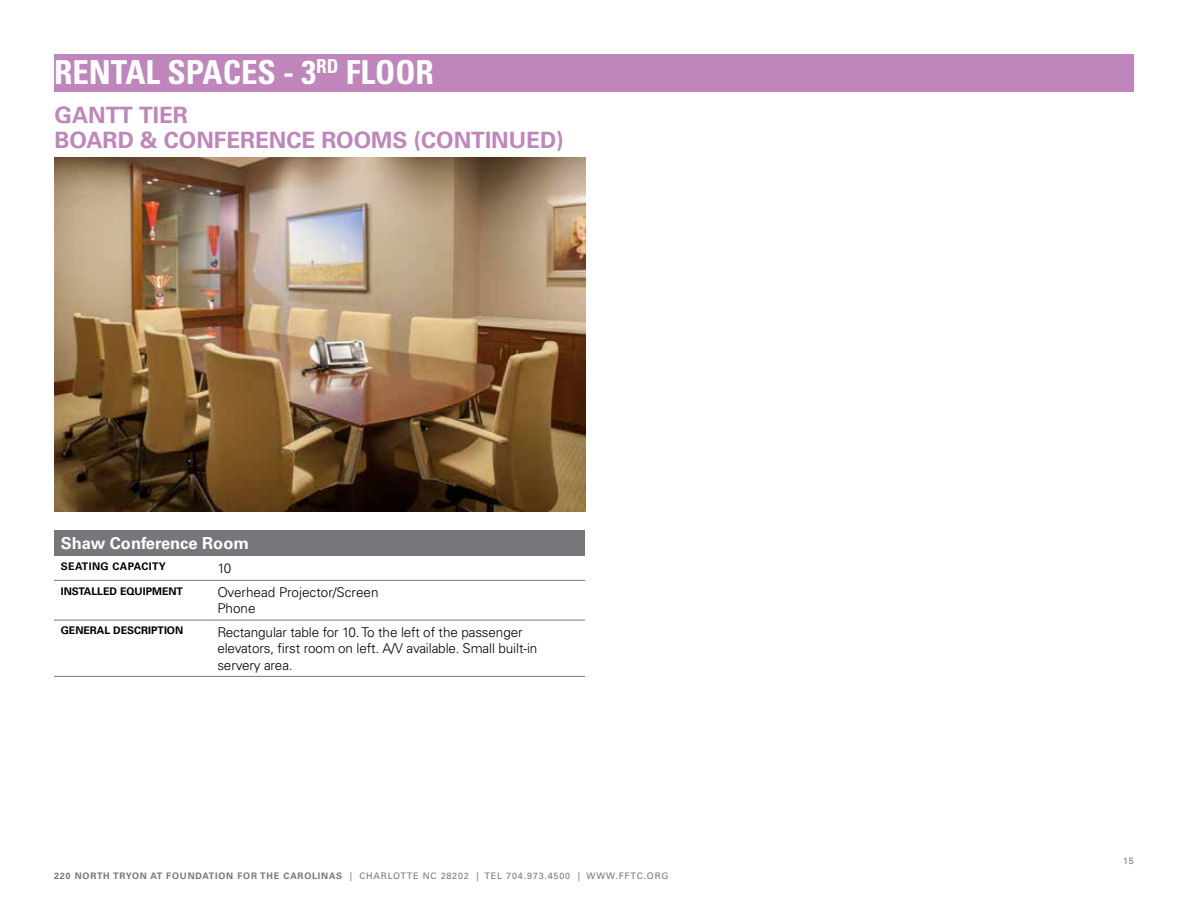
<style>
.page{position:relative;width:1188px;height:918px;background:#fff}
.page>*{position:absolute;margin:0;border:0;box-sizing:border-box;transform-origin:0 0}
.t1{font:700 condensed 33px "Univers LT Pro";color:#fff}
.t2{font:700 22.5px/25.5px "Univers LT Pro 65";color:#be86ba}
.t3{font:700 16.5px "Univers LT Pro 65";color:#fff}
.t4{font:300 13.5px/16.5px "Univers LT Pro 45";letter-spacing:-.01em;color:#000}
.t5{font:700 10.5px "Univers LT Pro 65";color:#000}
.t6{font:700 10.5px "Univers LT Pro 65";letter-spacing:.04em;color:#000}
.t7{font:9px "Univers LT Pro 55 Roman";letter-spacing:.09em;color:#76777a}
.s1{font-family:"Univers LT Pro 65";font-weight:700}
</style>
<div class="page">
<div style="left:54px;top:531px;width:531px;height:25px;background:#76777a"></div>
<hr style="left:54px;top:580px;width:157px;height:1px;background:#76777a">
<hr style="left:211px;top:580px;width:374px;height:1px;background:#76777a">
<hr style="left:54px;top:620px;width:157px;height:1px;background:#76777a">
<hr style="left:211px;top:620px;width:374px;height:1px;background:#76777a">
<hr style="left:54px;top:676px;width:157px;height:1px;background:#76777a">
<hr style="left:211px;top:676px;width:374px;height:1px;background:#76777a">
<img style="left:55px;top:158px;width:531px;height:353px">
<div style="left:54px;top:54px;width:1080px;height:38px;background:#be86ba"></div>
<h1 class="t1" style="left:54px;top:52px;width:381px">RENTAL SPACES - 3<sup>RD</sup> FLOOR</h1>
<h2 class="t2" style="left:55px;top:102px;width:511px">GANTT TIER<br>BOARD &amp; CONFERENCE ROOMS (CONTINUED)</h2>
<p class="t3" style="left:61px;top:534px;width:190px">Shaw Conference Room</p>
<p class="t6" style="left:61px;top:561px;width:107px">SEATING CAPACITY</p>
<p class="t4" style="left:217px;top:560px;width:15px">10</p>
<p class="t5" style="left:61px;top:585px;width:124px">INSTALLED EQUIPMENT</p>
<p class="t4" style="left:217px;top:584px;width:163px">Overhead Projector/Screen<br>Phone</p>
<p class="t5" style="left:61px;top:625px;width:124px">GENERAL DESCRIPTION</p>
<p class="t4" style="left:217px;top:624px;width:322px">Rectangular table for 10. To the left of the passenger elevators, first room on left. A/V available. Small built-in servery area.</p>
<p class="t7" style="left:54px;top:870px;width:616px"><span class="s1">220 NORTH TRYON AT FOUNDATION FOR THE CAROLINAS</span> | CHARLOTTE NC 28202 | TEL 704.973.4500 | WWW.FFTC.ORG</p>
<p class="t7" style="left:1123px;top:855px;width:12px">15</p>
</div>
